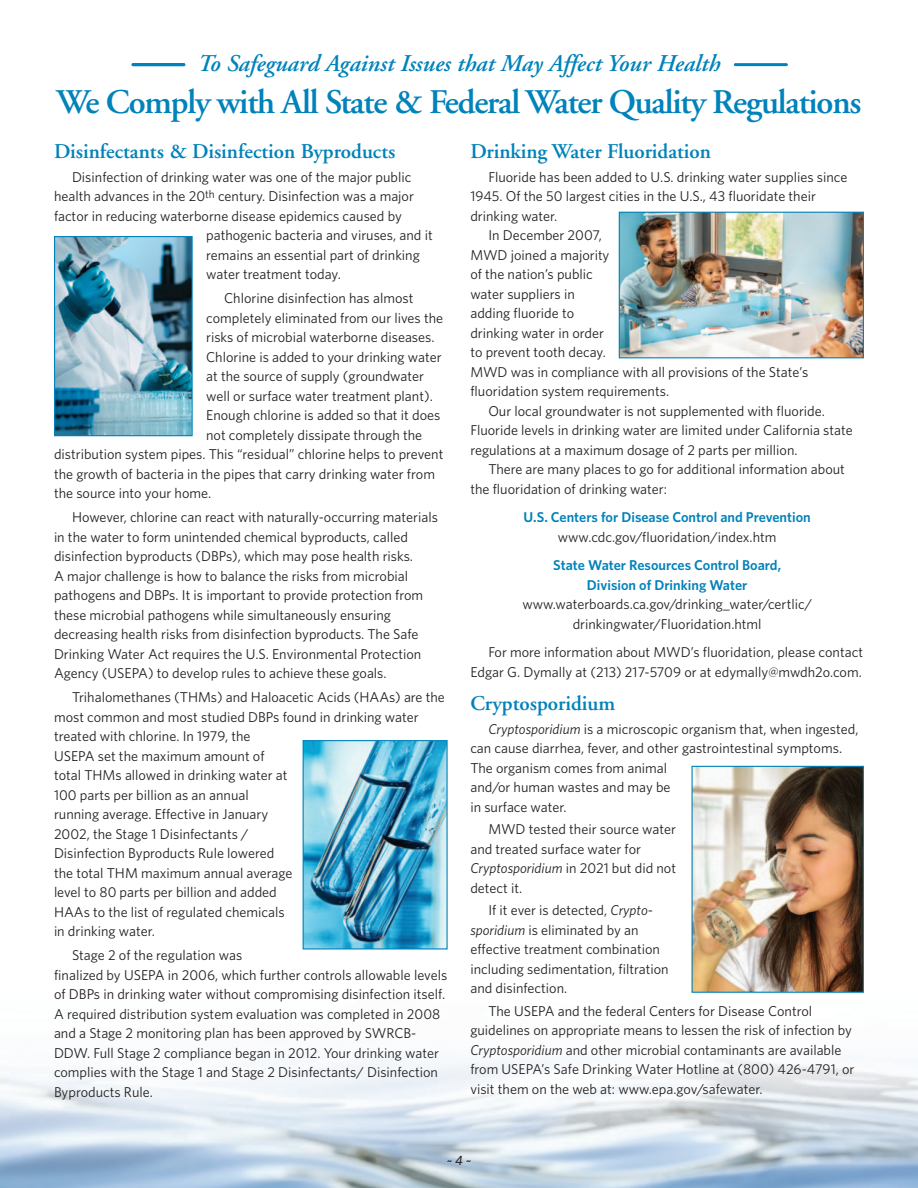
<style>
.page{position:relative;width:918px;height:1188px;background:#fff}
.page>*{position:absolute;margin:0;border:0;box-sizing:border-box;transform-origin:0 0}
.t1{font:600 34.5px "Adobe Garamond";letter-spacing:-.035em;color:#0082ba}
.t2{font:italic 600 24px "Adobe Garamond";color:#0082ba}
.t3{font:600 21px "Adobe Garamond";color:#0082ba}
.t4{font:14.25px/19.5px "Whitney";color:#231f20}
.t5{font:600 14.25px/19.5px "Whitney";color:#0082ba;text-align:center}
.t6{font:italic 500 13.5px "Whitney";color:#231f20}
.s1{font-weight:400;color:#231f20}
.s2{font-weight:600;color:#0082ba}
.s3{font-size:12px}
.s4{font-style:italic}
</style>
<div class="page">
<img style="left:0;top:867px;width:918px;height:321px">
<hr style="left:131px;top:63px;width:54px;height:3px;background:#0082ba;border-radius:2px">
<hr style="left:734px;top:63px;width:54px;height:3px;background:#0082ba;border-radius:2px">
<img style="left:305px;top:742px;width:141px;height:206px">
<div style="left:303px;top:740px;width:145px;height:210px;border:1px solid #0082ba"></div>
<img style="left:56px;top:238px;width:135px;height:196px">
<div style="left:54px;top:236px;width:139px;height:200px;border:1px solid #0082ba"></div>
<img style="left:621px;top:214px;width:241px;height:142px">
<div style="left:619px;top:212px;width:245px;height:146px;border:1px solid #0082ba"></div>
<img style="left:694px;top:768px;width:168px;height:223px">
<div style="left:692px;top:766px;width:172px;height:227px;border:1px solid #0082ba"></div>
<p class="t2" style="left:198px;top:54px;width:524px">To Safeguard Against Issues that May Affect Your Health</p>
<p class="t1" style="left:56px;top:88px;width:807px">We Comply with All State &amp; Federal Water Quality Regulations</p>
<p class="t3" style="left:54px;top:143px;width:343px">Disinfectants &amp; Disinfection Byproducts</p>
<p class="t4" style="left:72px;top:168px;width:341px">Disinfection of drinking water was one of the major public</p>
<p class="t4" style="left:54px;top:188px;width:362px">health advances in the 20<sup>th</sup> century. Disinfection was a major</p>
<p class="t4" style="left:54px;top:207px;width:349px">factor in reducing waterborne disease epidemics caused by</p>
<p class="t4" style="left:206px;top:227px;width:228px">pathogenic bacteria and viruses, and it</p>
<p class="t4" style="left:206px;top:246px;width:215px">remains an essential part of drinking</p>
<p class="t4" style="left:206px;top:266px;width:136px">water treatment today.</p>
<p class="t4" style="left:224px;top:290px;width:191px">Chlorine disinfection has almost</p>
<p class="t4" style="left:206px;top:309px;width:239px">completely eliminated from our lives the</p>
<p class="t4" style="left:206px;top:329px;width:230px">risks of microbial water borne diseases.</p>
<p class="t4" style="left:206px;top:348px;width:237px">Chlorine is added to your drinking water</p>
<p class="t4" style="left:206px;top:368px;width:219px">at the source of supply (groundwater</p>
<p class="t4" style="left:206px;top:387px;width:228px">well or surface water treatment plant).</p>
<p class="t4" style="left:206px;top:407px;width:236px">Enough chlorine is added so that it does</p>
<p class="t4" style="left:206px;top:426px;width:218px">not completely dissipate through the</p>
<p class="t4" style="left:54px;top:446px;width:391px">distribution system pipes. This “residual” chlorine helps to prevent</p>
<p class="t4" style="left:54px;top:465px;width:383px">the growth of bacteria in the pipes that carry drinking water from</p>
<p class="t4" style="left:54px;top:485px;width:159px">the source into your home.</p>
<p class="t4" style="left:54px;top:509px;width:385px;text-indent:18px">However, chlorine can react with naturally-occurring materials in the water to form unintended chemical byproducts, called disinfection byproducts (DBPs), which may pose health risks.<br>A major challenge is how to balance the risks from microbial pathogens and DBPs. It is important to provide protection from these microbial pathogens while simultaneously ensuring decreasing health risks from disinfection byproducts. The Safe Drinking Water Act requires the U.S. Environmental Protection Agency (USEPA) to develop rules to achieve these goals.</p>
<p class="t4" style="left:54px;top:689px;width:392px;text-indent:18px">Trihalomethanes (THMs) and Haloacetic Acids (HAAs) are the most common and most studied DBPs found in drinking water treated with chlorine. In 1979, the<br>USEPA set the maximum amount of<br>total THMs allowed in drinking water at<br>100 parts per billion as an annual<br>running average. Effective in January<br>2002, the Stage 1 Disinfectants /<br>Disinfection Byproducts Rule lowered<br>the total THM maximum annual average<br>level to 80 parts per billion and added<br>HAAs to the list of regulated chemicals<br>in drinking water.</p>
<p class="t4" style="left:54px;top:947px;width:395px;text-indent:18px">Stage 2 of the regulation was<br>finalized by USEPA in 2006, which further controls allowable levels of DBPs in drinking water without compromising disinfection itself.<br>A required distribution system evaluation was completed in 2008 and a Stage 2 monitoring plan has been approved by SWRCB-DDW. Full Stage 2 compliance began in 2012. Your drinking water complies with the Stage 1 and Stage 2 Disinfectants/ Disinfection Byproducts Rule.</p>
<p class="t3" style="left:470px;top:143px;width:242px">Drinking Water Fluoridation</p>
<p class="t4" style="left:470px;top:168px;width:379px;text-indent:18px">Fluoride has been added to U.S. drinking water supplies since<br>1945. Of the 50 largest cities in the U.S., 43 fluori date their drinking water.</p>
<p class="t4" style="left:470px;top:227px;width:340px;text-indent:18px">In December 2007,<br>MWD joined a majority<br>of the nation’s public<br>water suppliers in<br>adding fluoride to<br>drinking water in order<br>to prevent tooth decay.<br>MWD was in compli ance with all provisions of the State’s fluoridation system requirements.</p>
<p class="t4" style="left:470px;top:402px;width:384px;text-indent:18px">Our local groundwater is not supple mented with fluoride.<br>Fluoride levels in drinking water are limited under California state regulations at a maximum dosage of 2 parts per million.</p>
<p class="t4" style="left:470px;top:461px;width:376px;text-indent:18px">There are many places to go for additional informa tion about the fluori dation of drinking water:</p>
<p class="t5" style="left:524px;top:509px;width:289px">U.S. Centers for Disease Control and Prevention <span class="s1">www.cdc.gov/fluoridation/index.htm</span></p>
<p class="t4" style="left:522px;top:557px;width:291px;text-align:center"><span class="s2">State Water Resources Control Board,<br>Division of Drinking Water </span>www.waterboards.ca.gov/drinking_water/certlic/ drinkingwater/Fluoridation.html</p>
<p class="t4" style="left:470px;top:644px;width:394px;text-align:right">For more information about MWD’s fluoridation, please contact<br>Edgar G. Dymally at (213) 217-5709 or at edymally<span class="s3">@</span>mwdh2o.com.</p>
<p class="t3" style="left:470px;top:695px;width:146px">Cryptosporidium</p>
<p class="t4" style="left:470px;top:720px;width:390px;text-indent:18px"><span class="s4">Cryptosporidium</span> is a microscopic organism that, when ingested, can cause diarrhea, fever, and other gastrointestinal symptoms.<br>The organism comes from animal<br>and/or human wastes and may be<br>in surface water.</p>
<p class="t4" style="left:470px;top:821px;width:207px;text-indent:18px">MWD tested their source water and treated surface water for<br><span class="s4">Cryptosporidium</span> in 2021 but did not detect it.</p>
<p class="t4" style="left:470px;top:902px;width:200px;text-indent:18px">If it ever is detected, <span class="s4">Crypto - sporidium</span> is eliminated by an effective treatment combi nation including sedimen ta tion, filtration and disinfection.</p>
<p class="t4" style="left:470px;top:1002px;width:386px;text-indent:18px">The USEPA and the federal Centers for Disease Control guidelines on appropriate means to lessen the risk of infection by <span class="s4">Cryptosporidium</span> and other microbial contami nants are available from USEPA’s Safe Drinking Water Hotline at (800) 426-4791, or visit them on the web at: www.epa.gov/safewater.</p>
<p class="t6" style="left:447px;top:1155px;width:26px">~ 4 ~</p>
</div>
